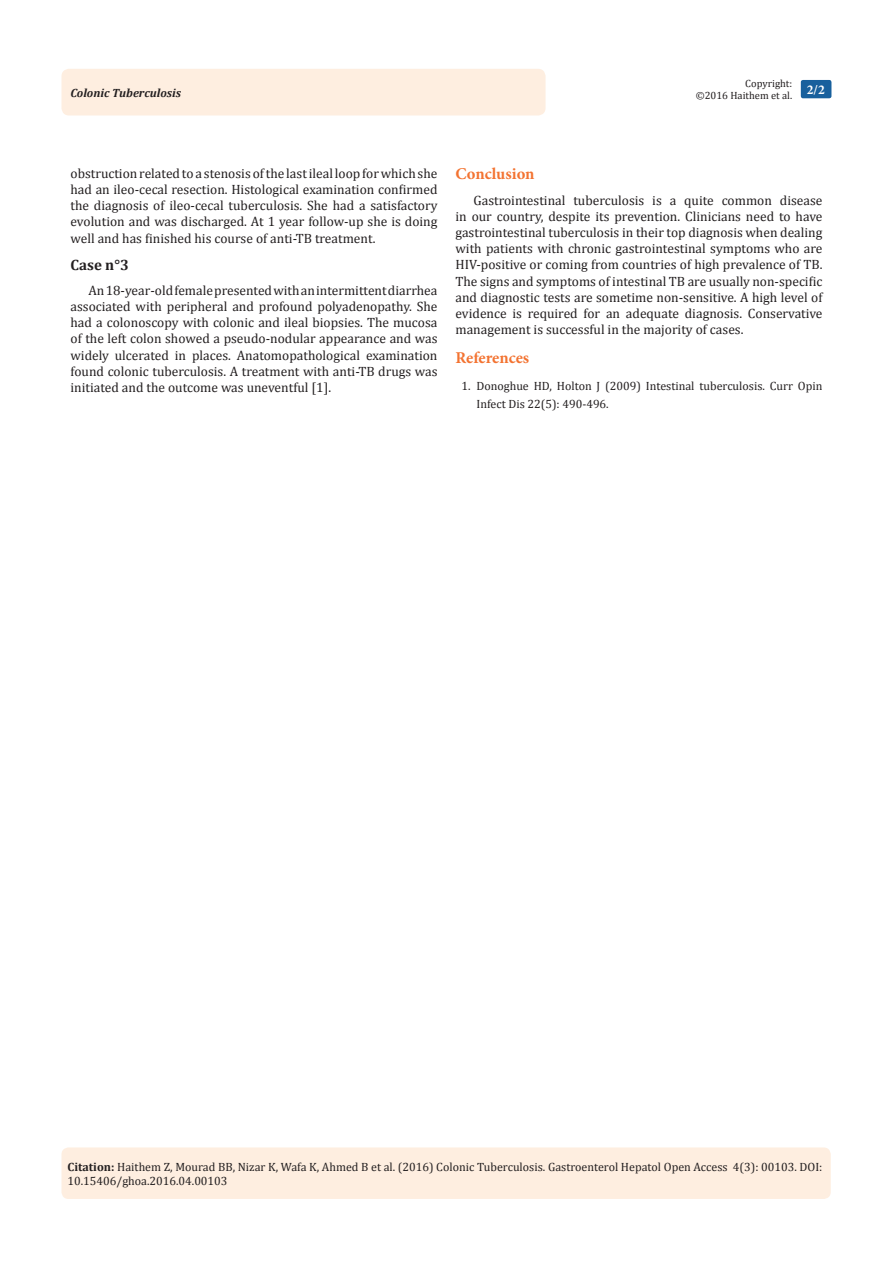
<style>
.page{position:relative;width:893px;height:1263px;background:#fff}
.page>*{position:absolute;margin:0;border:0;box-sizing:border-box;transform-origin:0 0}
.t1{font:700 16.5px "Minion Pro";letter-spacing:-.005em;color:#f37331}
.t2{font:700 15px "Cambria";color:#231f20}
.t3{font:13.5px/16.2px "Cambria";color:#231f20;text-align:justify}
.t4{font:700 13.5px "Minion Pro";color:#fff}
.t5{font:12px/14.4px "Cambria";color:#231f20}
.t6{font:italic 700 12px "Cambria";color:#231f20}
.t7{font:10.5px/12.6px "Cambria";color:#231f20;text-align:right}
.s1{font-weight:700}
</style>
<div class="page">
<div style="left:62px;top:69px;width:484px;height:47px;background:#feeee0;border-radius:8px"></div>
<div style="left:801px;top:80px;width:30px;height:18px;background:#18609d;border-radius:2px"></div>
<div style="left:62px;top:1147px;width:769px;height:52px;background:#feeee0;border-radius:7px"></div>
<p class="t7" style="left:696px;top:77px;width:98px">Copyright:<br>©2016 Haithem et al.</p>
<p class="t6" style="left:70px;top:84px;width:112px">Colonic Tuberculosis</p>
<p class="t4" style="left:807px;top:80px;width:19px">2/2</p>
<p class="t3" style="left:70px;top:165px;width:368px">obstruction related to a stenosis of the last ileal loop for which she had an ileo-cecal resection. Histological examination confirmed the diagnosis of ileo-cecal tuberculosis. She had a satisfactory evolution and was discharged. At 1 year follow-up she is doing well and has finished his course of anti-TB treatment.</p>
<p class="t2" style="left:70px;top:254px;width:60px">Case n°3</p>
<p class="t3" style="left:70px;top:282px;width:368px;text-indent:18px">An 18-year-old female presented with an intermittent diarrhea associated with peripheral and profound polyadenopathy. She had a colonoscopy with colonic and ileal biopsies. The mucosa of the left colon showed a pseudo-nodular appearance and was widely ulcerated in places. Anatomopathological examination found colonic tuberculosis. A treatment with anti-TB drugs was initiated and the outcome was uneventful [1].</p>
<p class="t1" style="left:455px;top:162px;width:81px">Conclusion</p>
<p class="t3" style="left:455px;top:192px;width:368px;text-indent:18px">Gastrointestinal tuberculosis is a quite common disease in our country, despite its prevention. Clinicians need to have gastrointestinal tuberculosis in their top diagnosis when dealing with patients with chronic gastrointestinal symptoms who are HIV-positive or coming from countries of high prevalence of TB.<br>The signs and symptoms of intestinal TB are usually non-specific and diagnostic tests are sometime non-sensitive. A high level of evidence is required for an adequate diagnosis. Conservative management is successful in the majority of cases.</p>
<p class="t1" style="left:455px;top:346px;width:75px">References</p>
<p class="t5" style="left:476px;top:377px;width:347px;line-height:18px;text-indent:-15px">1. Donoghue HD, Holton J (2009) Intestinal tuberculosis. Curr Opin<br>Infect Dis 22(5): 490-496.</p>
<p class="t5" style="left:68px;top:1159px;width:756px"><span class="s1">Citation:</span> Haithem Z, Mourad BB, Nizar K, Wafa K, Ahmed B et al. (2016) Colonic Tuberculosis. Gastroenterol Hepatol Open Access 4(3): 00103. DOI:<br>10.15406/ghoa.2016.04.00103</p>
</div>
